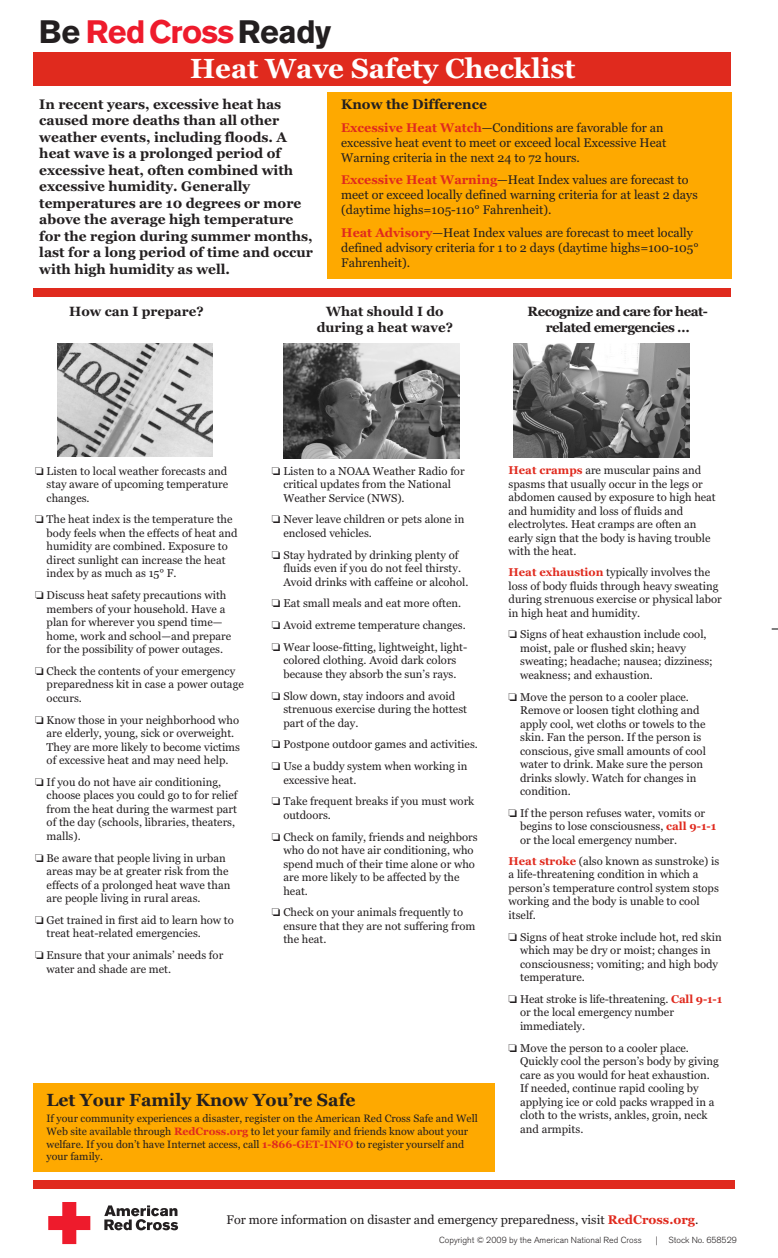
<style>
.page{position:relative;width:778px;height:1258px;background:#fff}
.page>*{position:absolute;margin:0;border:0;box-sizing:border-box;transform-origin:0 0}
.t1{font:700 32.12px "Akzidenz Grotesk BE";letter-spacing:-.02em;color:#ee1b2c}
.t2{font:700 27.5px "Georgia";color:#fff}
.t3{font:700 17.5px "Georgia";color:#231f20}
.t4{font:700 13.75px/16.5px "Georgia";color:#231f20}
.t5{font:700 13.38px/16px "Georgia";color:#231f20;text-align:center}
.t6{font:700 13.38px/16px "Georgia";letter-spacing:-.04em;color:#231f20;text-align:center}
.t7{font:12.5px/15px "Georgia";color:#231f20}
.t8{font:11.25px/13.5px "Georgia";color:#231f20}
.t9{font:10.62px/12.8px "Georgia";color:#231f20}
.t10{font:300 8.75px "Akzidenz Grotesk BE";color:#231f20}
.s1{color:#231f20}
.s2{font-weight:700;color:#e02a1e}
</style>
<div class="page">
<div style="left:327px;top:92px;width:404px;height:186px;background:#fea900"></div>
<div style="left:33px;top:1083px;width:461px;height:89px;background:#fea900"></div>
<div style="left:33px;top:52px;width:698px;height:34px;background:#e02a1e"></div>
<svg style="left:48px;top:1202px;width:42px;height:42px"></svg>
<svg style="left:104px;top:1205px;width:74px;height:25px"></svg>
<img style="left:57px;top:344px;width:155px;height:112px">
<img style="left:284px;top:344px;width:175px;height:115px">
<img style="left:513px;top:344px;width:176px;height:113px">
<div style="left:33px;top:1180px;width:701px;height:8px;background:#e02a1e"></div>
<div style="left:33px;top:289px;width:698px;height:8px;background:#e02a1e"></div>
<svg style="left:771px;top:628px;width:7px;height:2px"></svg>
<h1 class="t1" style="left:39px;top:20px;width:294px"><span class="s1">Be</span> Red Cross <span class="s1">Ready</span></h1>
<h2 class="t2" style="left:190px;top:58px;width:387px">Heat Wave Safety Checklist</h2>
<p class="t4" style="left:39px;top:97px;width:275px">In recent years, excessive heat has caused more deaths than all other weather events, including floods. A heat wave is a prolonged period of excessive heat, often combined with excessive humidity. Generally temperatures are 10 degrees or more above the average high temperature for the region during summer months, last for a long period of time and occur with high humidity as well.</p>
<p class="t4" style="left:341px;top:97px;width:147px">Know the Difference</p>
<p class="t7" style="left:341px;top:121px;width:326px"><span class="s2">Excessive Heat Watch</span>—Conditions are favorable for an excessive heat event to meet or exceed local Excessive Heat<br>Warning criteria in the next 24 to 72 hours.</p>
<p class="t7" style="left:341px;top:173px;width:358px"><span class="s2">Excessive Heat Warning</span>—Heat Index values are forecast to meet or exceed locally defined warning criteria for at least 2 days (daytime highs=105-110° Fahrenheit).</p>
<p class="t7" style="left:341px;top:226px;width:359px"><span class="s2">Heat Advisory</span>—Heat Index values are forecast to meet locally defined advisory criteria for 1 to 2 days (daytime highs=100-105°<br>Fahrenheit).</p>
<p class="t5" style="left:69px;top:304px;width:136px">How can I prepare?</p>
<p class="t5" style="left:317px;top:304px;width:138px">What should I do during a heat wave?</p>
<p class="t6" style="left:527px;top:304px;width:182px">Recognize and care for heat&shy;related emergencies …</p>
<p class="t8" style="left:47px;top:465px;width:183px;text-align:justify;text-indent:-12px">❏ Listen to local weather forecasts and stay aware of upcoming temperature changes.</p>
<p class="t8" style="left:47px;top:514px;width:192px;text-indent:-12px">❏ The heat index is the temperature the body feels when the effects of heat and humidity are combined. Exposure to direct sunlight can increase the heat index by as much as 15° F.</p>
<p class="t8" style="left:47px;top:589px;width:186px;text-indent:-12px">❏ Discuss heat safety precautions with members of your household. Have a plan for wherever you spend time— home, work and school—and prepare for the possibility of power outages.</p>
<p class="t8" style="left:47px;top:665px;width:199px;text-indent:-12px">❏ Check the contents of your emergency preparedness kit in case a power outage occurs.</p>
<p class="t8" style="left:47px;top:714px;width:195px;text-indent:-12px">❏ Know those in your neighborhood who are elderly, young, sick or overweight.<br>They are more likely to become victims of excessive heat and may need help.</p>
<p class="t8" style="left:47px;top:776px;width:192px;text-indent:-12px">❏ If you do not have air conditioning, choose places you could go to for relief from the heat during the warmest part of the day (schools, libraries, theaters, malls).</p>
<p class="t8" style="left:47px;top:852px;width:185px;text-indent:-12px">❏ Be aware that people living in urban areas may be at greater risk from the effects of a prolonged heat wave than are people living in rural areas.</p>
<p class="t8" style="left:47px;top:914px;width:189px;text-indent:-12px">❏ Get trained in first aid to learn how to treat heat-related emergencies.</p>
<p class="t8" style="left:47px;top:949px;width:178px;text-indent:-12px">❏ Ensure that your animals’ needs for water and shade are met.</p>
<p class="t8" style="left:283px;top:465px;width:183px;text-indent:-12px">❏ Listen to a NOAA Weather Radio for critical updates from the National<br>Weather Service (NWS).</p>
<p class="t8" style="left:283px;top:514px;width:182px;text-indent:-12px">❏ Never leave children or pets alone in enclosed vehicles.</p>
<p class="t8" style="left:283px;top:549px;width:186px;text-indent:-12px">❏ Stay hydrated by drinking plenty of fluids even if you do not feel thirsty.<br>Avoid drinks with caffeine or alcohol.</p>
<p class="t8" style="left:272px;top:593px;width:197px;line-height:21.8px">❏ Eat small meals and eat more often. ❏ Avoid extreme temperature changes. ❏ Wear loose-fitting, lightweight, light-</p>
<p class="t8" style="left:283px;top:654px;width:175px">colored clothing. Avoid dark colors because they absorb the sun’s rays.</p>
<p class="t8" style="left:283px;top:690px;width:185px;text-indent:-12px">❏ Slow down, stay indoors and avoid strenuous exercise during the hottest part of the day.</p>
<p class="t8" style="left:272px;top:734px;width:207px;line-height:21.8px">❏ Postpone outdoor games and activities. ❏ Use a buddy system when working in</p>
<p class="t8" style="left:272px;top:769px;width:204px;line-height:21.8px;text-indent:12px">excessive heat.<br>❏ Take frequent breaks if you must work</p>
<p class="t8" style="left:272px;top:805px;width:207px;line-height:21.8px;text-indent:12px">outdoors.<br>❏ Check on family, friends and neighbors</p>
<p class="t8" style="left:283px;top:844px;width:193px">who do not have air conditioning, who spend much of their time alone or who are more likely to be affected by the heat.</p>
<p class="t8" style="left:283px;top:906px;width:194px;text-indent:-12px">❏ Check on your animals frequently to ensure that they are not suffering from the heat.</p>
<h3 class="t3" style="left:46px;top:1093px;width:310px">Let Your Family Know You’re Safe</h3>
<p class="t9" style="left:46px;top:1112px;width:433px">If your community experiences a disaster, register on the American Red Cross Safe and Well Web site available through <span class="s2">RedCross.org</span> to let your family and friends know about your welfare. If you don’t have Internet access, call <span class="s2">1-866-GET-INFO</span> to register yourself and your family.</p>
<p class="t8" style="left:508px;top:464px;width:209px"><span class="s2">Heat cramps</span> are muscular pains and spasms that usually occur in the legs or abdomen caused by exposure to high heat and humidity and loss of fluids and electrolytes. Heat cramps are often an early sign that the body is having trouble with the heat.</p>
<p class="t8" style="left:508px;top:566px;width:215px"><span class="s2">Heat exhaustion</span> typically involves the loss of body fluids through heavy sweating during strenuous exercise or physical labor in high heat and humidity.</p>
<p class="t8" style="left:520px;top:628px;width:194px;text-indent:-12px">❏ Signs of heat exhaustion include cool, moist, pale or flushed skin; heavy sweating; headache; nausea; dizziness; weakness; and exhaustion.</p>
<p class="t8" style="left:520px;top:691px;width:187px;text-indent:-12px">❏ Move the person to a cooler place.<br>Remove or loosen tight clothing and apply cool, wet cloths or towels to the skin. Fan the person. If the person is conscious, give small amounts of cool water to drink. Make sure the person drinks slowly. Watch for changes in condition.</p>
<p class="t8" style="left:520px;top:807px;width:198px;text-indent:-12px">❏ If the person refuses water, vomits or begins to lose consciousness, <span class="s2">call 9-1-1 </span>or the local emergency number.</p>
<p class="t8" style="left:508px;top:855px;width:212px"><span class="s2">Heat stroke</span> (also known as sunstroke) is a life-threatening condition in which a person’s temperature control system stops working and the body is unable to cool itself.</p>
<p class="t8" style="left:520px;top:930px;width:203px;text-indent:-12px">❏ Signs of heat stroke include hot, red skin which may be dry or moist; changes in consciousness; vomiting; and high body temperature.</p>
<p class="t8" style="left:520px;top:993px;width:204px;text-indent:-11px">❏ Heat stroke is life-threatening. <span class="s2">Call 9-1-1 </span>or the local emergency number immediately.</p>
<p class="t8" style="left:520px;top:1041px;width:200px;text-indent:-12px">❏ Move the person to a cooler place.<br>Quickly cool the person’s body by giving care as you would for heat exhaustion.<br>If needed, continue rapid cooling by applying ice or cold packs wrapped in a cloth to the wrists, ankles, groin, neck and armpits.</p>
<p class="t7" style="left:226px;top:1213px;width:473px">For more information on disaster and emergency preparedness, visit <span class="s2">RedCross.org</span>.</p>
<p class="t10" style="left:439px;top:1236px;width:204px">Copyright © 2009 by the American National Red Cross</p>
<p class="t10" style="left:656px;top:1236px;width:82px">| Stock No. 658529</p>
</div>
